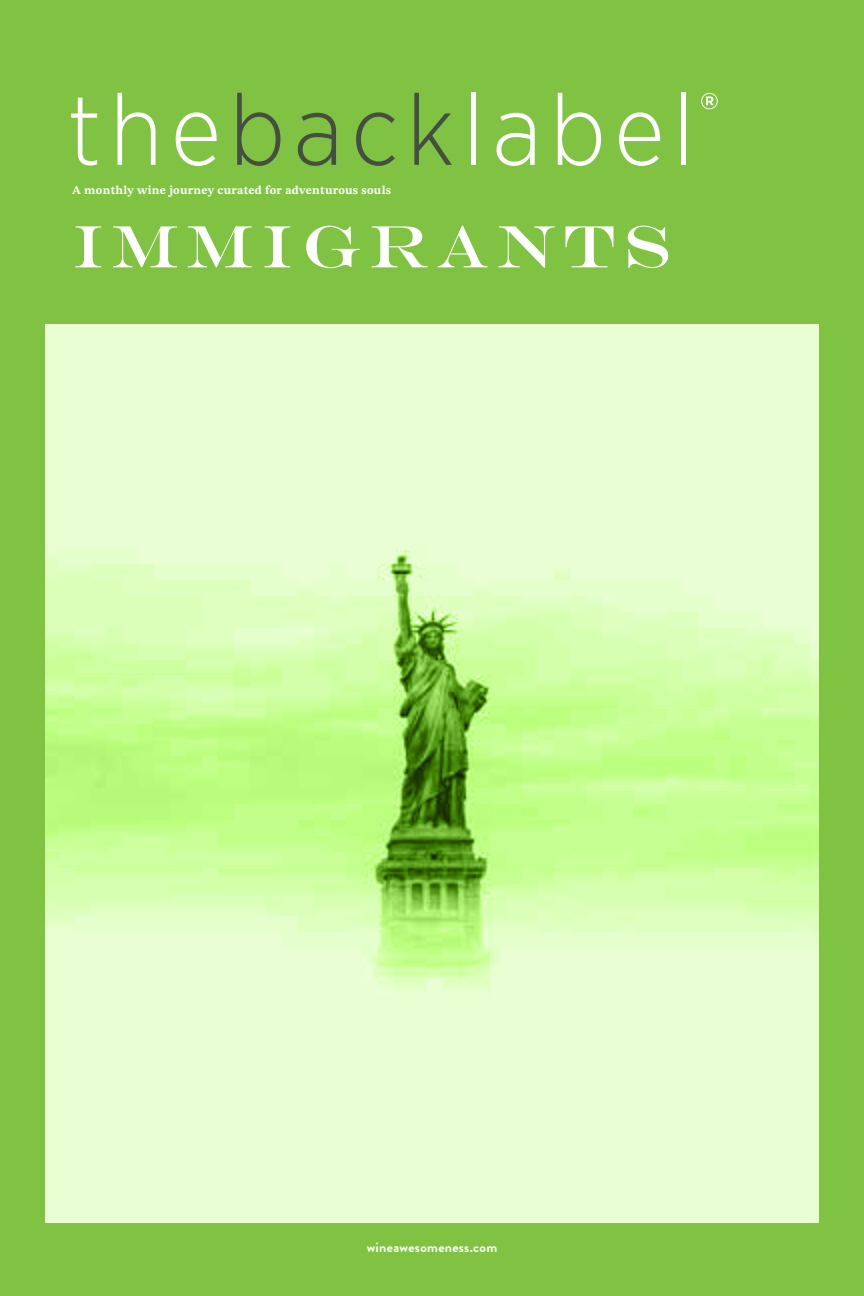
<style>
.page{position:relative;width:864px;height:1296px;background:#80c342}
.page>*{position:absolute;margin:0;border:0;box-sizing:border-box;transform-origin:0 0}
.t1{font:300 99.8px "Gotham Narrow";letter-spacing:.08em;color:#fff}
.t2{font:60px "Engravers";letter-spacing:.13em;color:#fff}
.t3{font:700 14px "Brandon Grotesque";letter-spacing:.02em;color:#fff}
.t4{font:700 12px "STIX Two Text";letter-spacing:.02em;color:#fff}
.s1{color:#444f41}
</style>
<div class="page">
<svg style="left:701px;top:93px;width:17px;height:16px"></svg>
<img style="left:45px;top:324px;width:774px;height:899px">
<h1 class="t1" style="left:68px;top:69px;width:628px">the<span class="s1">back</span>label</h1>
<p class="t4" style="left:72px;top:182px;width:321px">A monthly wine journey curated for adventurous souls</p>
<h2 class="t2" style="left:72px;top:211px;width:600px">IMMIGRANTS</h2>
<p class="t3" style="left:367px;top:1237px;width:132px">wineawesomeness.com</p>
</div>
